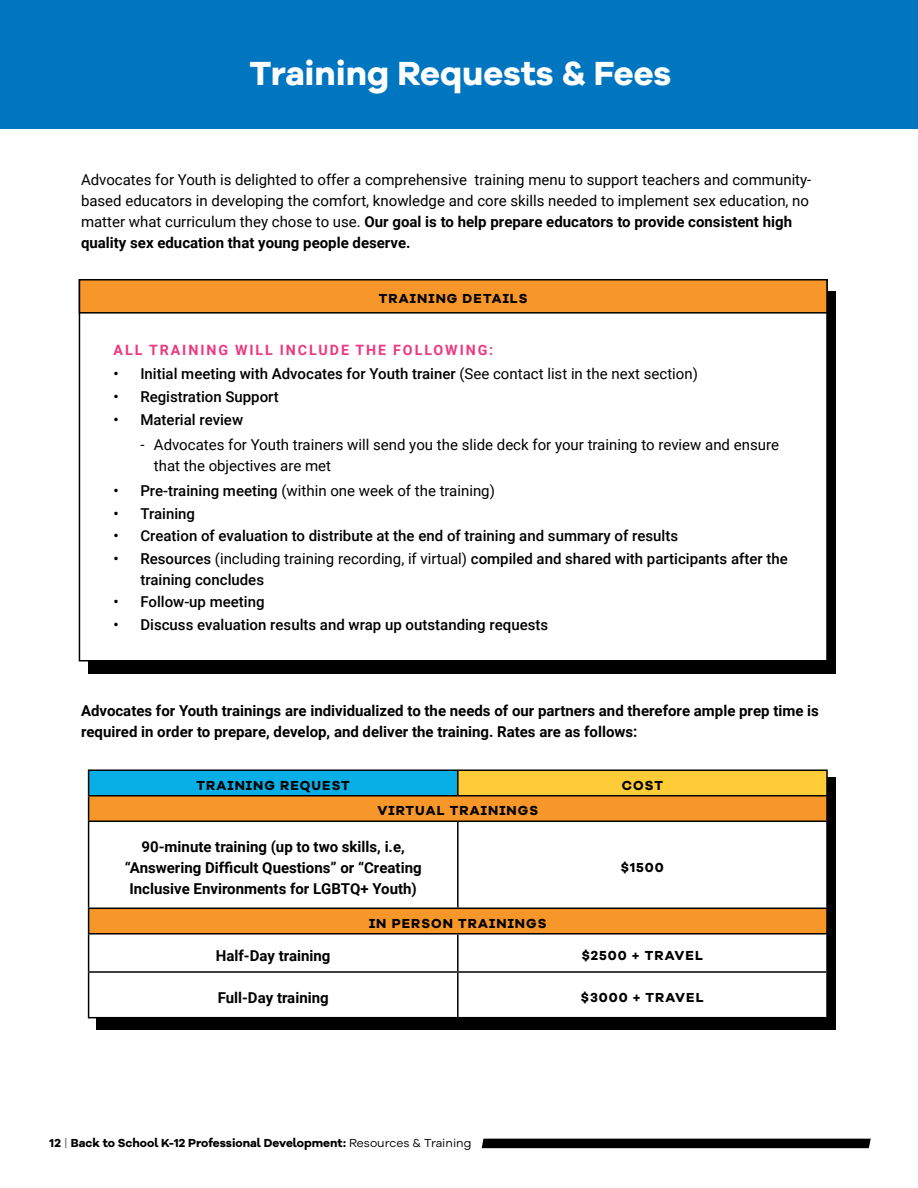
<style>
.page{position:relative;width:918px;height:1188px;background:#fff}
.page>*{position:absolute;margin:0;border:0;box-sizing:border-box;transform-origin:0 0}
.t1{font:700 34.5px "Galano Grotesque Alt";color:#fff}
.Body{font:15px/21px "Roboto";color:#000}
.t2{font:500 15px/21px "Roboto";color:#000}
.Body-2{font:700 15px/21px "Roboto";color:#000}
.Bullets{font:700 14.25px "Roboto";letter-spacing:.135em;color:#ee3780}
.t3{font:700 13.5px "Galano Grotesque Alt";letter-spacing:.08em;color:#000}
.Body-3{font:700 12px "Galano Grotesque Alt";color:#000}
.s1{font-weight:700}
.s2{font-weight:400}
.s3{font-weight:500}
.s4{font-weight:300}
</style>
<div class="page">
<div style="left:96px;top:777px;width:739px;height:252px;background:#000"></div>
<div style="left:0;top:0;width:918px;height:128px;background:#0076c0"></div>
<div style="left:88px;top:291px;width:747px;height:382px;background:#000"></div>
<div style="left:79px;top:280px;width:748px;height:381px;background:#fff"></div>
<div style="left:79px;top:280px;width:748px;height:33px;background:#f79629"></div>
<div style="left:79px;top:279px;width:749px;height:35px;border:2px solid #000"></div>
<div style="left:89px;top:770px;width:369px;height:26px;background:#08afe6"></div>
<div style="left:458px;top:770px;width:369px;height:26px;background:#fdcc36"></div>
<div style="left:89px;top:796px;width:737px;height:24px;background:#f79629"></div>
<svg style="left:89px;top:822px;width:737px;height:195px;background:#fdf0e3"></svg>
<hr style="left:88px;top:770px;width:370px;height:1px;background:#000">
<hr style="left:458px;top:770px;width:370px;height:1px;background:#000">
<hr style="left:457px;top:771px;width:2px;height:24px;background:#000">
<hr style="left:826px;top:771px;width:2px;height:24px;background:#000">
<hr style="left:88px;top:795px;width:370px;height:1px;background:#000">
<svg style="left:88px;top:771px;width:1px;height:49px"></svg>
<hr style="left:458px;top:795px;width:370px;height:1px;background:#000">
<hr style="left:88px;top:820px;width:370px;height:2px;background:#000">
<hr style="left:88px;top:822px;width:1px;height:86px;background:#000">
<hr style="left:457px;top:822px;width:2px;height:86px;background:#000">
<hr style="left:88px;top:908px;width:370px;height:1px;background:#000">
<svg style="left:88px;top:909px;width:1px;height:24px"></svg>
<hr style="left:458px;top:908px;width:370px;height:1px;background:#000">
<hr style="left:88px;top:933px;width:370px;height:2px;background:#000">
<hr style="left:88px;top:935px;width:1px;height:36px;background:#000">
<hr style="left:458px;top:933px;width:370px;height:2px;background:#000">
<hr style="left:457px;top:935px;width:2px;height:36px;background:#000">
<hr style="left:88px;top:971px;width:370px;height:2px;background:#000">
<hr style="left:88px;top:973px;width:1px;height:44px;background:#000">
<hr style="left:458px;top:971px;width:370px;height:2px;background:#000">
<hr style="left:457px;top:973px;width:2px;height:44px;background:#000">
<hr style="left:88px;top:1017px;width:370px;height:1px;background:#000">
<div style="left:482px;top:1139px;width:389px;height:9px;background:#000"></div>
<p class="t1" style="left:249px;top:51px;width:424px">Training Requests &amp; Fees</p>
<p class="Body" style="left:81px;top:169px;width:732px">Advocates for Youth is delighted to offer a comprehensive training menu to support teachers and community&shy;based educators in developing the comfort, knowledge and core skills needed to implement sex education, no matter what curriculum they chose to use. <span class="s1">Our goal is to help prepare educators to provide consistent high quality sex education that young people deserve.</span></p>
<p class="t3" style="left:379px;top:289px;width:150px">TRAINING DETAILS</p>
<p class="Bullets" style="left:114px;top:340px;width:381px">ALL TRAINING WILL INCLUDE THE FOLLOWING:</p>
<p class="t2" style="left:113px;top:363px;width:586px">• Initial meeting with Advocates for Youth trainer <span class="s2">(See contact list in the next section)</span></p>
<p class="t2" style="left:113px;top:386px;width:167px">• Registration Support</p>
<p class="t2" style="left:113px;top:408px;width:131px">• Material review</p>
<p class="Body" style="left:154px;top:434px;width:627px;text-indent:-14px">- Advocates for Youth trainers will send you the slide deck for your training to review and ensure that the objectives are met</p>
<p class="Body" style="left:113px;top:480px;width:383px"><span class="s3">• Pre-training meeting</span> (within one week of the training)</p>
<p class="t2" style="left:113px;top:502px;width:83px">• Training</p>
<p class="t2" style="left:113px;top:525px;width:566px">• Creation of evaluation to distribute at the end of training and summary of results</p>
<p class="t2" style="left:140px;top:547px;width:649px;text-indent:-27px">• Resources <span class="s2">(including training recording, if virtual)</span> compiled and shared with participants after the training concludes</p>
<p class="t2" style="left:113px;top:591px;width:153px">• Follow-up meeting</p>
<p class="t2" style="left:113px;top:614px;width:436px">• Discuss evaluation results and wrap up outstanding requests</p>
<p class="Body-2" style="left:81px;top:699px;width:739px">Advocates for Youth trainings are individualized to the needs of our partners and therefore ample prep time is required in order to prepare, develop, and deliver the training. Rates are as follows:</p>
<p class="t3" style="left:196px;top:776px;width:155px">TRAINING REQUEST</p>
<p class="t3" style="left:622px;top:776px;width:43px">COST</p>
<p class="t3" style="left:377px;top:802px;width:162px">VIRTUAL TRAININGS</p>
<p class="Body-2" style="left:125px;top:835px;width:298px;text-align:center">90-minute training (up to two skills, i.e, “Answering Difficult Questions” or “Creating<br>Inclusive Environments for LGBTQ+ Youth)</p>
<p class="t3" style="left:621px;top:858px;width:44px">$1500</p>
<p class="t3" style="left:369px;top:914px;width:179px">IN PERSON TRAININGS</p>
<p class="Body-2" style="left:216px;top:944px;width:116px">Half-Day training</p>
<p class="t3" style="left:582px;top:946px;width:123px">$2500 + TRAVEL</p>
<p class="Body-2" style="left:218px;top:986px;width:112px">Full-Day training</p>
<p class="t3" style="left:581px;top:988px;width:124px">$3000 + TRAVEL</p>
<p class="Body-3" style="left:50px;top:1135px;width:424px">12 <span class="s4">|</span> Back to School K-12 Professional Development: <span class="s2">Resources &amp; Training</span></p>
</div>
